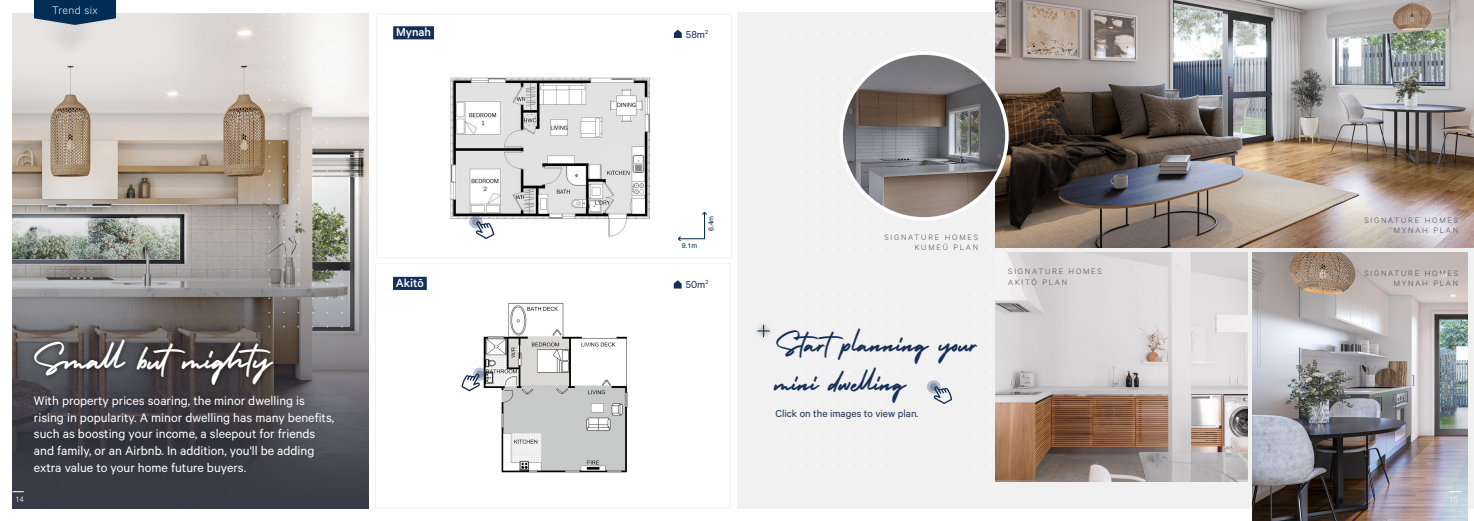
<style>
.page{position:relative;width:1474px;height:521px;background:#fff}
.page>*{position:absolute;margin:0;border:0;box-sizing:border-box;transform-origin:0 0}
.t1{font:39.2px "Holiday";color:#fff}
.t2{font:30.62px/38.5px "Holiday";color:#162f56}
.Body_11_5_Reg{font:14px/16.8px "Calibre";color:#fff}
.Paragraph_Style_2{font:500 13.12px "Calibre";color:#fff}
.t3{font:300 12.25px "Calibre";letter-spacing:.03em;color:#fff}
.t4{font:11.38px "Calibre";color:#162f56}
.t5{font:300 8.75px "Calibre";letter-spacing:.2em;color:#4d4d4f}
.Page_Number_W{font:300 7.88px "Helvetica";color:#fff}
.t6{font:7px "Helvetica LT Std";color:#002d56}
</style>
<div class="page">
<div style="left:737px;top:12px;width:736px;height:496px;background:#f1f1f2"></div>
<img style="left:450px;top:77px;width:200px;height:160px">
<div style="left:376px;top:14px;width:356px;height:244px;border:1px solid #f1f1f2"></div>
<img style="left:469px;top:283px;width:213px;height:190px">
<div style="left:375px;top:263px;width:355px;height:245px;border:1px solid #f1f1f2"></div>
<svg style="left:674px;top:30px;width:7px;height:8px"></svg>
<svg style="left:468px;top:215px;width:26px;height:24px"></svg>
<svg style="left:927px;top:380px;width:25px;height:24px"></svg>
<svg style="left:461px;top:367px;width:26px;height:24px"></svg>
<img style="left:995px;top:252px;width:252px;height:230px">
<img style="left:1252px;top:252px;width:214px;height:269px">
<img style="left:995px;top:0;width:478px;height:247px">
<img style="left:841px;top:53px;width:165px;height:166px;border-radius:83px">
<div style="left:839px;top:51px;width:169px;height:170px;border:4px solid #fff;border-radius:50%"></div>
<img style="left:12px;top:14px;width:356px;height:171px">
<svg style="left:12px;top:185px;width:356px;height:323px;background:#706e70"></svg>
<svg style="left:1449px;top:491px;width:12px;height:1px"></svg>
<svg style="left:12px;top:491px;width:12px;height:1px"></svg>
<div style="left:28px;top:334px;width:251px;height:57px;background:#000;opacity:.66"></div>
<svg style="left:34px;top:0;width:82px;height:25px;background:#1e4568"></svg>
<svg style="left:678px;top:212px;width:29px;height:30px"></svg>
<div style="left:393px;top:26px;width:41px;height:13px;background:#162f56"></div>
<svg style="left:673px;top:280px;width:8px;height:8px"></svg>
<div style="left:393px;top:277px;width:34px;height:13px;background:#162f56"></div>
<svg style="left:757px;top:325px;width:12px;height:12px"></svg>
<p class="t3" style="left:52px;top:3px;width:47px">Trend six</p>
<p class="Paragraph_Style_2" style="left:396px;top:25px;width:37px">Mynah</p>
<p class="t1" style="left:33px;top:334px;width:249px">Small butmighty</p>
<p class="Body_11_5_Reg" style="left:34px;top:391px;width:302px">With property prices soaring, the minor dwelling is rising in popularity. A minor dwelling has many benefits, such as boosting your income, a sleepout for friends and family, or an Airbnb. In addition, you'll be adding extra value to your home future buyers.</p>
<p class="Paragraph_Style_2" style="left:396px;top:275px;width:29px">Akitō</p>
<p class="t4" style="left:686px;top:27px;width:24px">58m<sup>2</sup></p>
<p class="t6" style="left:681px;top:241px;width:17px">9.1m</p>
<p class="t6" style="left:707px;top:231px;width:17px;rotate:-90deg">6.4m</p>
<p class="t4" style="left:685px;top:278px;width:24px">50m<sup>2</sup></p>
<p class="t5" style="left:884px;top:232px;width:95px">SIGNATURE HOMES</p>
<p class="t5" style="left:914px;top:243px;width:65px">KUMEŪ PLAN</p>
<p class="t2" style="left:775px;top:325px;width:205px">Startplanning your mini dwelling</p>
<p class="t4" style="left:775px;top:406px;width:145px">Click on the images to view plan.</p>
<p class="t5" style="left:1008px;top:266px;width:95px">SIGNATURE HOMES</p>
<p class="t5" style="left:1008px;top:277px;width:60px">AKITŌ PLAN</p>
<p class="t5" style="left:1364px;top:215px;width:95px">SIGNATURE HOMES</p>
<p class="t5" style="left:1393px;top:225px;width:66px">MYNAH PLAN</p>
<p class="t5" style="left:1364px;top:268px;width:95px">SIGNATURE HOMES</p>
<p class="t5" style="left:1393px;top:278px;width:66px">MYNAH PLAN</p>
<p class="Page_Number_W" style="left:15px;top:492px;width:10px">14</p>
<p class="Page_Number_W" style="left:1449px;top:492px;width:10px">15</p>
</div>
